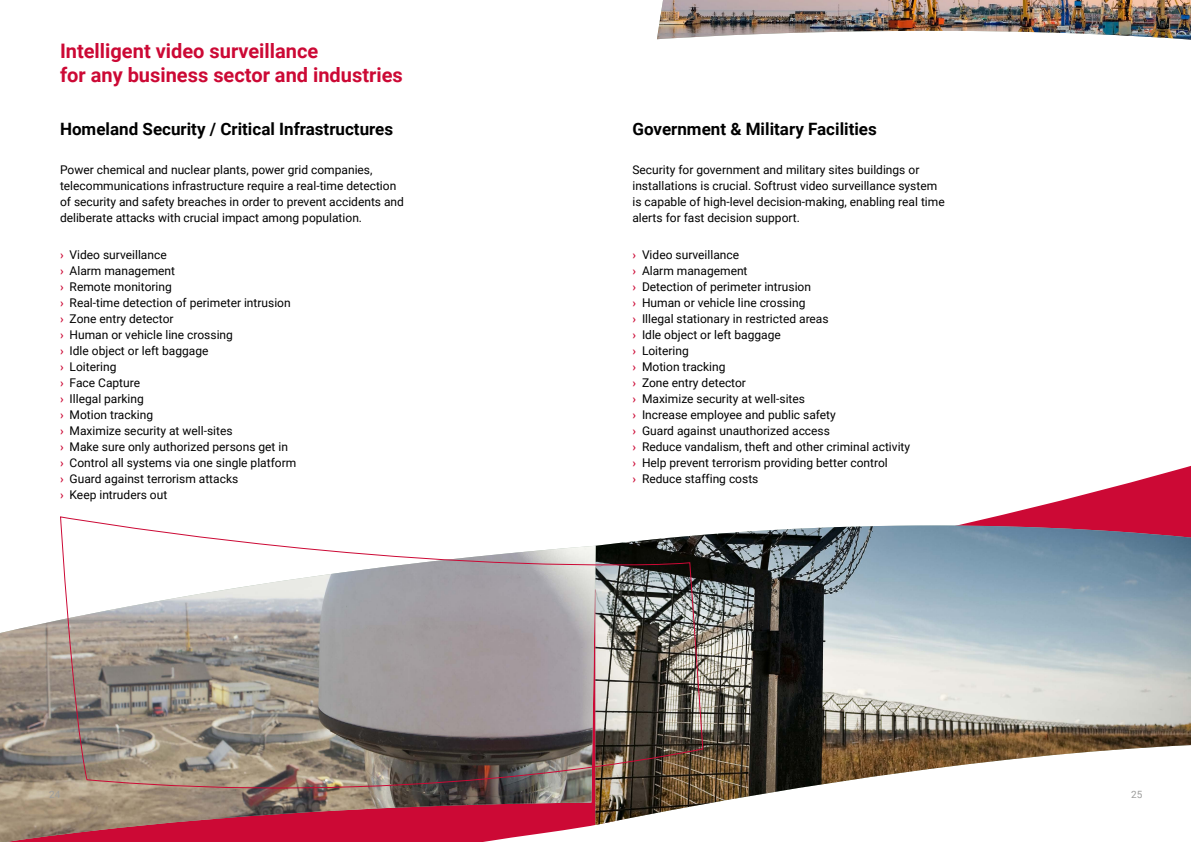
<style>
.page{position:relative;width:1191px;height:842px;background:#fff}
.page>*{position:absolute;margin:0;border:0;box-sizing:border-box;transform-origin:0 0}
.t1{font:700 20px/24px "Roboto";color:#cc0935}
.t2{font:700 17px "Roboto";color:#000}
.t3{font:12px/16px "Roboto";color:#000}
.t4{font:10px "Roboto";color:#9d9d9c}
.s1{font-weight:500;color:#cc0935}
</style>
<div class="page">
<svg style="left:1035px;top:466px;width:156px;height:41px"></svg>
<svg style="left:959px;top:507px;width:232px;height:18px;fill:#cc0935"></svg>
<img style="left:595px;top:525px;width:596px;height:300px">
<img style="left:0;top:620px;width:595px;height:222px">
<svg style="left:60px;top:517px;width:644px;height:290px"></svg>
<img style="left:657px;top:0;width:534px;height:40px">
<h1 class="t1" style="left:60px;top:38px;width:344px">Intelligent video surveillance<br>for any business sector and industries</h1>
<h2 class="t2" style="left:60px;top:117px;width:335px">Homeland Security / Critical Infrastructures</h2>
<h2 class="t2" style="left:632px;top:117px;width:246px">Government &amp; Military Facilities</h2>
<p class="t3" style="left:60px;top:162px;width:345px">Power chemical and nuclear plants, power grid companies, telecommunications infrastructure require a real-time detection of security and safety breaches in order to prevent accidents and deliberate attacks with crucial impact among population.</p>
<p class="t3" style="left:632px;top:162px;width:314px">Security for government and military sites buildings or installations is crucial. Softrust video surveillance system is capable of high-level decision-making, enabling real time alerts for fast decision support.</p>
<p class="t3" style="left:60px;top:246px;width:238px"><span class="s1">›</span> Video surveillance<br><span class="s1">›</span> Alarm management<br><span class="s1">›</span> Remote monitoring<br><span class="s1">›</span> Real-time detection of perimeter intrusion <span class="s1">›</span> Zone entry detector<br><span class="s1">›</span> Human or vehicle line crossing<br><span class="s1">›</span> Idle object or left baggage<br><span class="s1">›</span> Loitering<br><span class="s1">›</span> Face Capture<br><span class="s1">›</span> Illegal parking<br><span class="s1">›</span> Motion tracking<br><span class="s1">›</span> Maximize security at well-sites<br><span class="s1">›</span> Make sure only authorized persons get in<br><span class="s1">›</span> Control all systems via one single platform <span class="s1">›</span> Guard against terrorism attacks<br><span class="s1">›</span> Keep intruders out</p>
<p class="t3" style="left:632px;top:246px;width:279px"><span class="s1">›</span> Video surveillance<br><span class="s1">›</span> Alarm management<br><span class="s1">›</span> Detection of perimeter intrusion<br><span class="s1">›</span> Human or vehicle line crossing<br><span class="s1">›</span> Illegal stationary in restricted areas<br><span class="s1">›</span> Idle object or left baggage<br><span class="s1">›</span> Loitering<br><span class="s1">›</span> Motion tracking<br><span class="s1">›</span> Zone entry detector<br><span class="s1">›</span> Maximize security at well-sites<br><span class="s1">›</span> Increase employee and public safety<br><span class="s1">›</span> Guard against unauthorized access<br><span class="s1">›</span> Reduce vandalism, theft and other criminal activity <span class="s1">›</span> Help prevent terrorism providing better control<br><span class="s1">›</span> Reduce staffing costs</p>
<p class="t4" style="left:49px;top:787px;width:13px">24</p>
<p class="t4" style="left:1131px;top:787px;width:13px">25</p>
</div>
